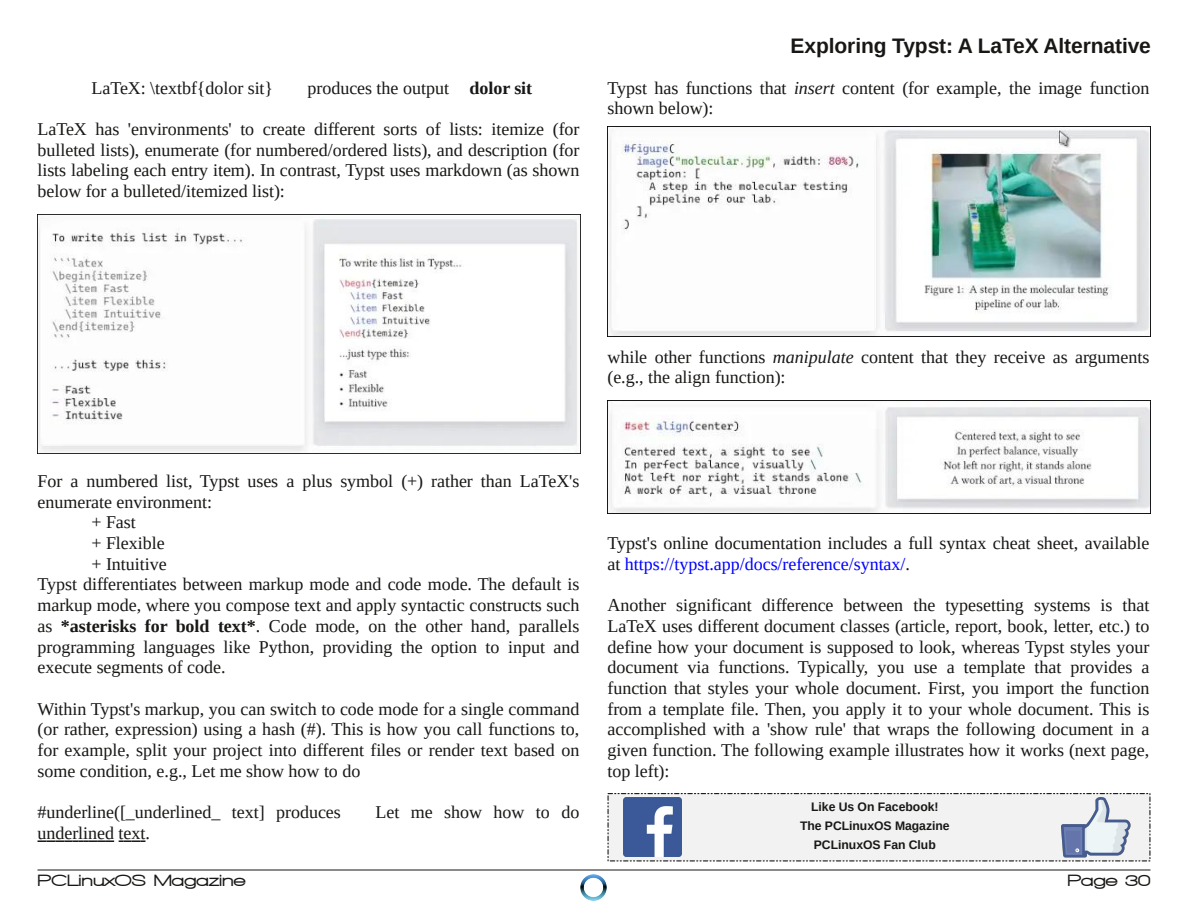
<style>
.page{position:relative;width:1188px;height:918px;background:#fff}
.page>*{position:absolute;margin:0;border:0;box-sizing:border-box;transform-origin:0 0}
.t1{font:700 21px "Liberation Sans";letter-spacing:-.005em;color:#181715}
.t2{font:18px/20.7px "Liberation Serif";color:#181715;text-align:justify}
.t3{font:900 16.5px "Walkway Expand";letter-spacing:-.005em;color:#181715}
.t4{font:700 12.3px/19px "Liberation Sans";color:#181715;text-align:center}
.s1{font-weight:700}
.s2{font-style:italic}
.s3{color:#00f}
</style>
<div class="page">
<hr style="left:38px;top:870px;width:1112px;height:1px;background:#181715">
<img style="left:580px;top:874px;width:27px;height:27px">
<svg style="left:38px;top:840px;width:107px;height:2px"></svg>
<img style="left:38px;top:215px;width:542px;height:239px">
<img style="left:608px;top:126px;width:542px;height:211px">
<img style="left:608px;top:401px;width:542px;height:112px">
<div style="left:608px;top:794px;width:542px;height:67px;background:#f2f2f2"></div>
<img style="left:624px;top:798px;width:58px;height:59px">
<img style="left:1061px;top:797px;width:69px;height:60px">
<p class="t2" style="left:92px;top:77px;width:183px">LaTeX: \textbf{dolor sit}</p>
<p class="t2" style="left:308px;top:77px;width:226px">produces the output <span class="s1">dolor sit</span></p>
<p class="t2" style="left:38px;top:119px;width:544px">LaTeX has 'environments' to create different sorts of lists: itemize (for bulleted lists), enumerate (for numbered/ordered lists), and description (for lists labeling each entry item). In contrast, Typst uses markdown (as shown below for a bulleted/itemized list):</p>
<p class="t1" style="left:791px;top:34px;width:362px">Exploring Typst: A LaTeX Alternative</p>
<p class="t2" style="left:608px;top:77px;width:543px">Typst has functions that <span class="s2">insert</span> content (for example, the image function shown below):</p>
<p class="t2" style="left:608px;top:346px;width:543px">while other functions <span class="s2">manipulate</span> content that they receive as arguments (e.g., the align function):</p>
<p class="t2" style="left:38px;top:471px;width:543px">For a numbered list, Typst uses a plus symbol (+) rather than LaTeX's</p>
<p class="t2" style="left:38px;top:491px;width:176px">enumerate environment:</p>
<p class="t2" style="left:92px;top:512px;width:46px">+ Fast</p>
<p class="t2" style="left:92px;top:533px;width:75px">+ Flexible</p>
<p class="t2" style="left:92px;top:553px;width:77px">+ Intuitive</p>
<p class="t2" style="left:38px;top:574px;width:543px">Typst differentiates between markup mode and code mode. The default is</p>
<p class="t2" style="left:38px;top:595px;width:543px">markup mode, where you compose text and apply syntactic constructs such</p>
<p class="t2" style="left:38px;top:615px;width:543px">as <span class="s1">*asterisks for bold text*</span>. Code mode, on the other hand, parallels</p>
<p class="t2" style="left:38px;top:636px;width:543px">programming languages like Python, providing the option to input and</p>
<p class="t2" style="left:38px;top:657px;width:190px">execute segments of code.</p>
<p class="t2" style="left:38px;top:698px;width:543px">Within Typst's markup, you can switch to code mode for a single command (or rather, expression) using a hash (#). This is how you call functions to, for example, split your project into different files or render text based on some condition, e.g., Let me show how to do</p>
<p class="t2" style="left:38px;top:802px;width:305px">#underline([_underlined_ text] produces</p>
<p class="t2" style="left:375px;top:802px;width:205px">Let me show how to do</p>
<p class="t2" style="left:38px;top:822px;width:114px">underlined text.</p>
<p class="t2" style="left:608px;top:533px;width:543px">Typst's online documentation includes a full syntax cheat sheet, available at <span class="s3">https://typst.app/docs/reference/syntax/</span>.</p>
<p class="t2" style="left:608px;top:595px;width:544px">Another significant difference between the typesetting systems is that LaTeX uses different document classes (article, report, book, letter, etc.) to define how your document is supposed to look, whereas Typst styles your document via functions. Typically, you use a template that provides a function that styles your whole document. First, you import the function from a template file. Then, you apply it to your whole document. This is accomplished with a 'show rule' that wraps the following document in a given function. The following example illustrates how it works (next page, top left):</p>
<p class="t4" style="left:800px;top:797px;width:151px">Like Us On Facebook!<br>The PCLinuxOS Magazine<br>PCLinuxOS Fan Club</p>
<p class="t3" style="left:38px;top:871px;width:210px">PCLinuxOS Magazine</p>
<p class="t3" style="left:1067px;top:871px;width:85px">Page 30</p>
</div>
